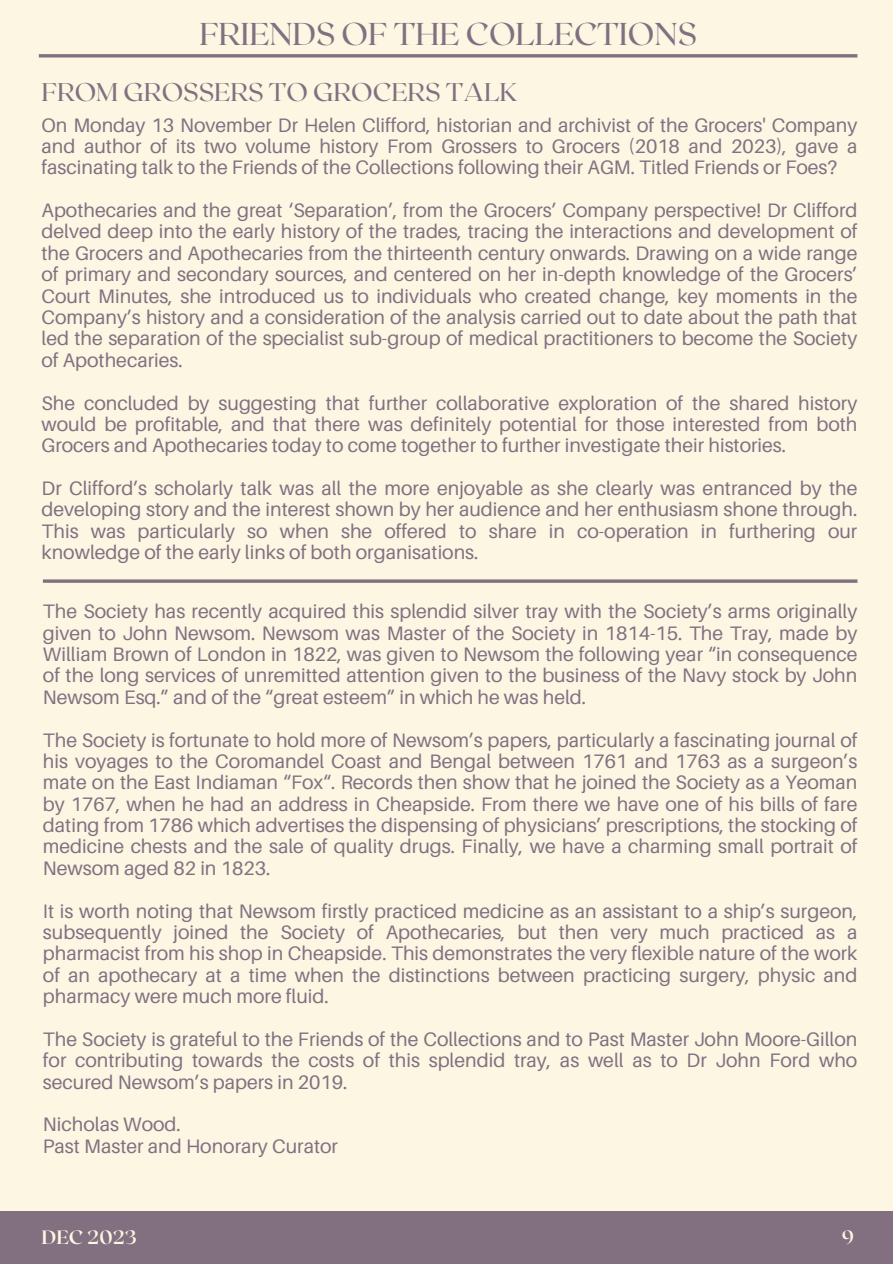
<style>
.page{position:relative;width:893px;height:1264px;background:#fff}
.page>*{position:absolute;margin:0;border:0;box-sizing:border-box;transform-origin:0 0}
.t1{font:31.5px "Roxborough CF";color:#827081}
.t2{font:25.5px "Roxborough CF";color:#827081}
.t3{font:19.5px/21.3px "Aileron";color:#827081;text-align:justify}
.t4{font:700 19.2px "Roxborough CF";color:#fcf6e2}
</style>
<div class="page">
<div style="left:0;top:0;width:892px;height:1263px;background:#fcf6e2"></div>
<div style="left:0;top:1211px;width:892px;height:52px;background:#827081"></div>
<svg style="left:43px;top:579px;width:814px;height:4px;background:#94848f"></svg>
<hr style="left:39px;top:54px;width:818px;height:3px;background:#827081">
<h1 class="t1" style="left:199px;top:13px;width:499px">FRIENDS OF THE COLLECTIONS</h1>
<h2 class="t2" style="left:42px;top:75px;width:477px">FROM GROSSERS TO GROCERS TALK</h2>
<p class="t3" style="left:42px;top:114px;width:817px">On Monday 13 November Dr Helen Clifford, historian and archivist of the Grocers' Company and author of its two volume history From Grossers to Grocers (2018 and 2023), gave a fascinating talk to the Friends of the Collections following their AGM. Titled Friends or Foes?</p>
<p class="t3" style="left:42px;top:199px;width:817px">Apothecaries and the great ‘Separation’, from the Grocers’ Company perspective! Dr Clifford delved deep into the early history of the trades, tracing the interactions and development of the Grocers and Apothecaries from the thirteenth century onwards. Drawing on a wide range of primary and secondary sources, and centered on her in-depth knowledge of the Grocers’ Court Minutes, she introduced us to individuals who created change, key moments in the Company’s history and a consideration of the analysis carried out to date about the path that led the separation of the specialist sub-group of medical practitioners to become the Society of Apothecaries.</p>
<p class="t3" style="left:42px;top:391px;width:817px">She concluded by suggesting that further collaborative exploration of the shared history would be profitable, and that there was definitely potential for those interested from both Grocers and Apothecaries today to come together to further investigate their histories.</p>
<p class="t3" style="left:42px;top:477px;width:817px">Dr Clifford’s scholarly talk was all the more enjoyable as she clearly was entranced by the developing story and the interest shown by her audience and her enthusiasm shone through.<br>This was particularly so when she offered to share in co-operation in furthering our knowledge of the early links of both organisations.</p>
<p class="t3" style="left:43px;top:600px;width:816px">The Society has recently acquired this splendid silver tray with the Society’s arms originally given to John Newsom. Newsom was Master of the Society in 1814-15. The Tray, made by William Brown of London in 1822, was given to Newsom the following year “in consequence of the long services of unremitted attention given to the business of the Navy stock by John Newsom Esq.” and of the “great esteem” in which he was held.</p>
<p class="t3" style="left:43px;top:728px;width:816px">The Society is fortunate to hold more of Newsom’s papers, particularly a fascinating journal of his voyages to the Coromandel Coast and Bengal between 1761 and 1763 as a surgeon’s mate on the East Indiaman “Fox“. Records then show that he joined the Society as a Yeoman by 1767, when he had an address in Cheapside. From there we have one of his bills of fare dating from 1786 which advertises the dispensing of physicians’ prescriptions, the stocking of medicine chests and the sale of quality drugs. Finally, we have a charming small portrait of Newsom aged 82 in 1823.</p>
<p class="t3" style="left:43px;top:899px;width:816px">It is worth noting that Newsom firstly practiced medicine as an assistant to a ship’s surgeon, subsequently joined the Society of Apothecaries, but then very much practiced as a pharmacist from his shop in Cheapside. This demonstrates the very flexible nature of the work of an apothecary at a time when the distinctions between practicing surgery, physic and pharmacy were much more fluid.</p>
<p class="t3" style="left:43px;top:1028px;width:816px">The Society is grateful to the Friends of the Collections and to Past Master John Moore-Gillon for contributing towards the costs of this splendid tray, as well as to Dr John Ford who secured Newsom’s papers in 2019.</p>
<p class="t3" style="left:43px;top:1113px;width:296px">Nicholas Wood.<br>Past Master and Honorary Curator</p>
<p class="t4" style="left:42px;top:1224px;width:97px">DEC 2023</p>
<p class="t4" style="left:841px;top:1224px;width:14px">9</p>
</div>
